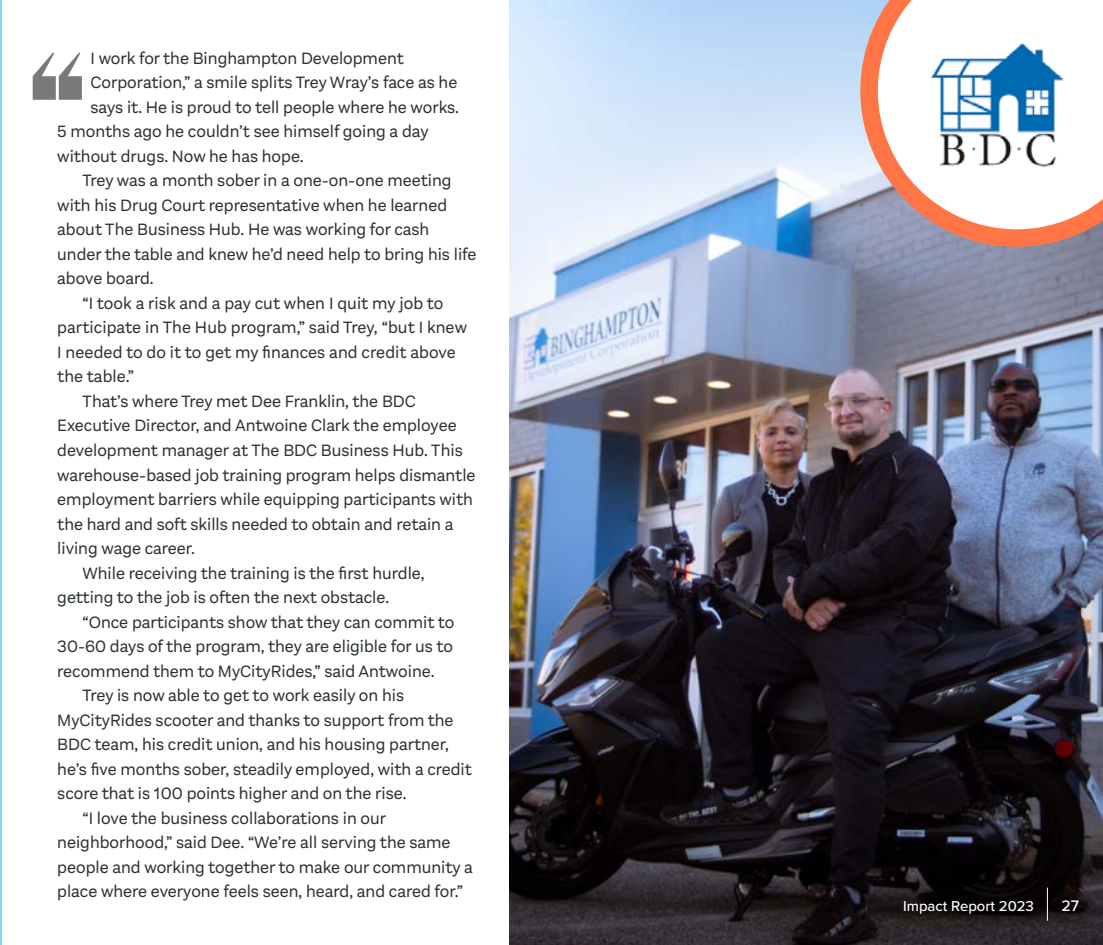
<style>
.page{position:relative;width:1103px;height:945px;background:#fff}
.page>*{position:absolute;margin:0;border:0;box-sizing:border-box;transform-origin:0 0}
.t1{font:17.15px "Aestetico";color:#2a3233}
.t2{font:500 15.75px "Proxima Nova";color:#fff}
.t3{font:500 14.88px "Proxima Nova";color:#fff}
</style>
<div class="page">
<hr style="left:0;top:0;width:1px;height:945px;background:#88d3ee">
<svg style="left:33px;top:53px;width:49px;height:47px"></svg>
<img style="left:509px;top:0;width:593px;height:945px">
<svg style="left:860px;top:0;width:242px;height:247px"></svg>
<img style="left:925px;top:35px;width:139px;height:138px">
<hr style="left:1046px;top:888px;width:1px;height:33px;background:#fff">
<p class="t1" style="left:91px;top:48px;width:315px">I work for the Binghampton Development</p>
<p class="t1" style="left:91px;top:73px;width:368px">Corporation,” a smile splits Trey Wray’s face as he</p>
<p class="t1" style="left:91px;top:97px;width:370px">says it. He is proud to tell people where he works.</p>
<p class="t1" style="left:57px;top:122px;width:373px">5 months ago he couldn’t see himself going a day</p>
<p class="t1" style="left:57px;top:146px;width:248px">without drugs. Now he has hope.</p>
<p class="t1" style="left:82px;top:171px;width:370px">Trey was a month sober in a one-on-one meeting</p>
<p class="t1" style="left:57px;top:195px;width:391px">with his Drug Court representative when he learned</p>
<p class="t1" style="left:57px;top:220px;width:373px">about The Business Hub. He was working for cash</p>
<p class="t1" style="left:57px;top:244px;width:420px">under the table and knew he’d need help to bring his life</p>
<p class="t1" style="left:57px;top:269px;width:98px">above board.</p>
<p class="t1" style="left:82px;top:293px;width:362px">“I took a risk and a pay cut when I quit my job to</p>
<p class="t1" style="left:57px;top:318px;width:411px">participate in The Hub program,” said Trey, “but I knew</p>
<p class="t1" style="left:57px;top:342px;width:400px">I needed to do it to get my finances and credit above</p>
<p class="t1" style="left:57px;top:367px;width:78px">the table.”</p>
<p class="t1" style="left:82px;top:391px;width:335px">That’s where Trey met Dee Franklin, the BDC</p>
<p class="t1" style="left:57px;top:416px;width:401px">Executive Director, and Antwoine Clark the employee</p>
<p class="t1" style="left:57px;top:440px;width:407px">development manager at The BDC Business Hub. This</p>
<p class="t1" style="left:57px;top:465px;width:420px">warehouse-based job training program helps dismantle</p>
<p class="t1" style="left:57px;top:489px;width:417px">employment barriers while equipping participants with</p>
<p class="t1" style="left:57px;top:514px;width:398px">the hard and soft skills needed to obtain and retain a</p>
<p class="t1" style="left:57px;top:538px;width:139px">living wage career.</p>
<p class="t1" style="left:82px;top:563px;width:344px">While receiving the training is the first hurdle,</p>
<p class="t1" style="left:57px;top:587px;width:333px">getting to the job is often the next obstacle.</p>
<p class="t1" style="left:82px;top:612px;width:373px">“Once participants show that they can commit to</p>
<p class="t1" style="left:57px;top:636px;width:397px">30-60 days of the program, they are eligible for us to</p>
<p class="t1" style="left:57px;top:661px;width:379px">recommend them to MyCityRides,” said Antwoine.</p>
<p class="t1" style="left:82px;top:685px;width:323px">Trey is now able to get to work easily on his</p>
<p class="t1" style="left:57px;top:710px;width:398px">MyCityRides scooter and thanks to support from the</p>
<p class="t1" style="left:57px;top:734px;width:393px">BDC team, his credit union, and his housing partner,</p>
<p class="t1" style="left:57px;top:759px;width:416px">he’s five months sober, steadily employed, with a credit</p>
<p class="t1" style="left:57px;top:784px;width:351px">score that is 100 points higher and on the rise.</p>
<p class="t1" style="left:82px;top:808px;width:305px">“I love the business collaborations in our</p>
<p class="t1" style="left:57px;top:833px;width:395px">neighborhood,” said Dee. “We’re all serving the same</p>
<p class="t1" style="left:57px;top:857px;width:417px">people and working together to make our community a</p>
<p class="t1" style="left:57px;top:882px;width:407px">place where everyone feels seen, heard, and cared for.”</p>
<p class="t3" style="left:903px;top:895px;width:132px">Impact Report 2023</p>
<p class="t2" style="left:1061px;top:894px;width:19px">27</p>
</div>
